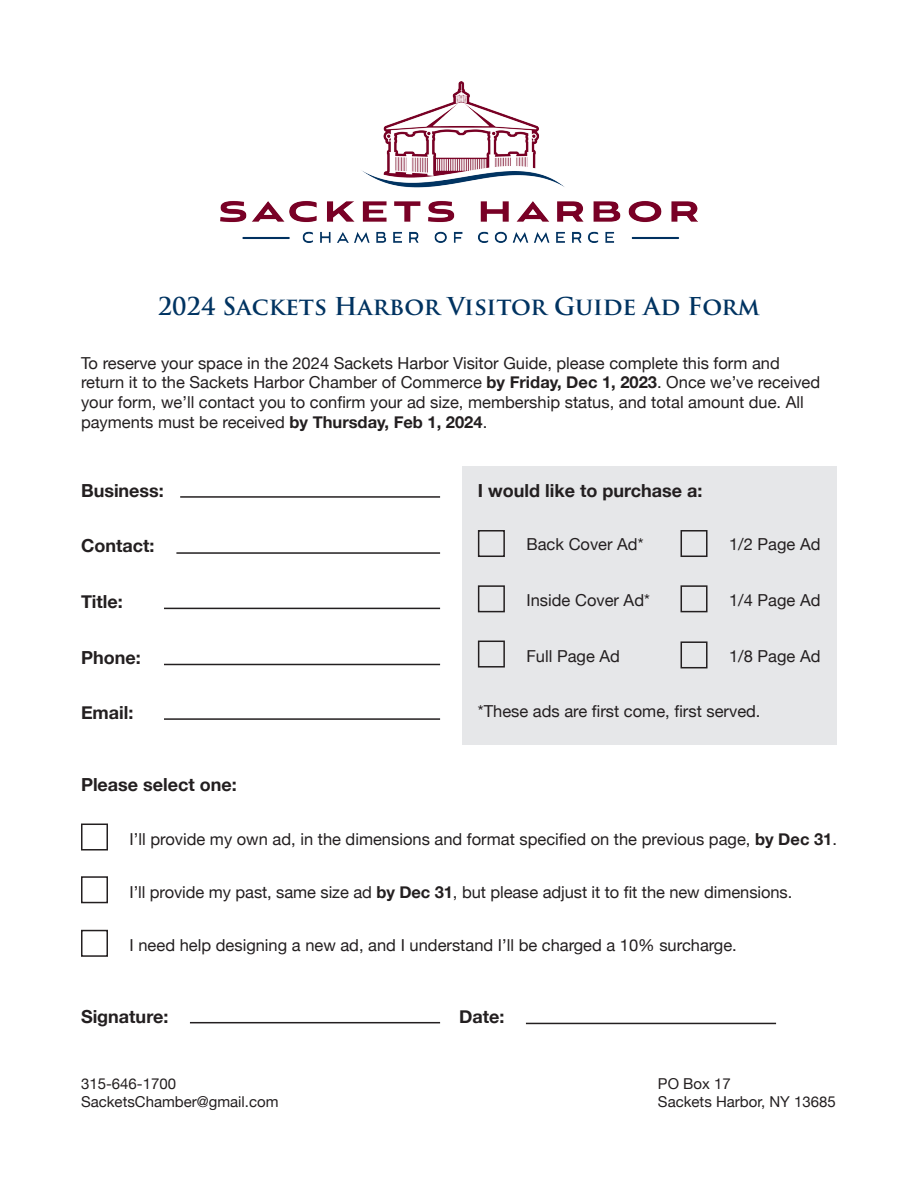
<style>
.page{position:relative;width:918px;height:1188px;background:#fff}
.page>*{position:absolute;margin:0;border:0;box-sizing:border-box;transform-origin:0 0}
.t1{font:700 24px "Trajan Pro";color:#003361}
.t2{font:700 18px "Helvetica Neue";color:#231f20}
.t3{font:16.5px/19.8px "Helvetica Neue";color:#231f20}
.t4{font:15px/18px "Helvetica Neue";color:#231f20}
.s1{font-weight:700}
</style>
<div class="page">
<div style="left:462px;top:466px;width:375px;height:279px;background:#e6e7e9"></div>
<img style="left:221px;top:81px;width:476px;height:162px">
<hr style="left:180px;top:496px;width:260px;height:2px;background:#231f20">
<hr style="left:176px;top:552px;width:264px;height:2px;background:#231f20">
<hr style="left:164px;top:608px;width:276px;height:1px;background:#231f20">
<hr style="left:164px;top:664px;width:276px;height:1px;background:#231f20">
<hr style="left:164px;top:718px;width:276px;height:2px;background:#231f20">
<hr style="left:190px;top:1022px;width:250px;height:1px;background:#231f20">
<hr style="left:526px;top:1023px;width:250px;height:1px;background:#231f20">
<div style="left:681px;top:530px;width:27px;height:27px;border:2px solid #231f20"></div>
<div style="left:478px;top:530px;width:27px;height:27px;border:2px solid #231f20"></div>
<div style="left:81px;top:824px;width:27px;height:27px;border:2px solid #231f20"></div>
<div style="left:81px;top:876px;width:27px;height:27px;border:2px solid #231f20"></div>
<div style="left:81px;top:930px;width:27px;height:27px;border:2px solid #231f20"></div>
<div style="left:478px;top:585px;width:27px;height:27px;border:2px solid #231f20"></div>
<div style="left:478px;top:641px;width:27px;height:27px;border:2px solid #231f20"></div>
<div style="left:681px;top:585px;width:27px;height:27px;border:2px solid #231f20"></div>
<div style="left:681px;top:641px;width:27px;height:27px;border:2px solid #231f20"></div>
<h1 class="t1" style="left:158px;top:291px;width:604px">2024 Sackets Harbor Visitor Guide Ad Form</h1>
<p class="t3" style="left:81px;top:353px;width:741px">To reserve your space in the 2024 Sackets Harbor Visitor Guide, please complete this form and return it to the Sackets Harbor Chamber of Commerce <span class="s1">by Friday, Dec 1, 2023</span>. Once we’ve received your form, we’ll contact you to confirm your ad size, membership status, and total amount due. All payments must be received <span class="s1">by Thursday, Feb 1, 2024</span>.</p>
<p class="t2" style="left:81px;top:479px;width:84px">Business:</p>
<p class="t2" style="left:478px;top:479px;width:226px">I would like to purchase a:</p>
<p class="t2" style="left:81px;top:535px;width:75px">Contact:</p>
<p class="t2" style="left:81px;top:590px;width:43px">Title:</p>
<p class="t3" style="left:526px;top:534px;width:119px">Back Cover Ad*</p>
<p class="t3" style="left:526px;top:590px;width:125px">Inside Cover Ad*</p>
<p class="t3" style="left:729px;top:534px;width:93px">1/2 Page Ad</p>
<p class="t3" style="left:729px;top:590px;width:93px">1/4 Page Ad</p>
<p class="t2" style="left:81px;top:646px;width:61px">Phone:</p>
<p class="t3" style="left:526px;top:646px;width:95px">Full Page Ad</p>
<p class="t3" style="left:729px;top:646px;width:93px">1/8 Page Ad</p>
<p class="t2" style="left:81px;top:702px;width:54px">Email:</p>
<p class="t3" style="left:478px;top:701px;width:284px">*These ads are first come, first served.</p>
<p class="t2" style="left:81px;top:773px;width:157px">Please select one:</p>
<p class="t3" style="left:130px;top:829px;width:709px">I’ll provide my own ad, in the dimensions and format specified on the previous page, <span class="s1">by Dec 31</span>.</p>
<p class="t3" style="left:130px;top:882px;width:664px">I’ll provide my past, same size ad <span class="s1">by Dec 31</span>, but please adjust it to fit the new dimensions.</p>
<p class="t3" style="left:130px;top:935px;width:609px">I need help designing a new ad, and I understand I’ll be charged a 10% surcharge.</p>
<p class="t2" style="left:81px;top:1005px;width:89px">Signature:</p>
<p class="t2" style="left:459px;top:1005px;width:47px">Date:</p>
<p class="t4" style="left:81px;top:1074px;width:199px">315-646-1700<br>SacketsChamber@gmail.com</p>
<p class="t4" style="left:658px;top:1074px;width:179px">PO Box 17<br>Sackets Harbor, NY 13685</p>
</div>
